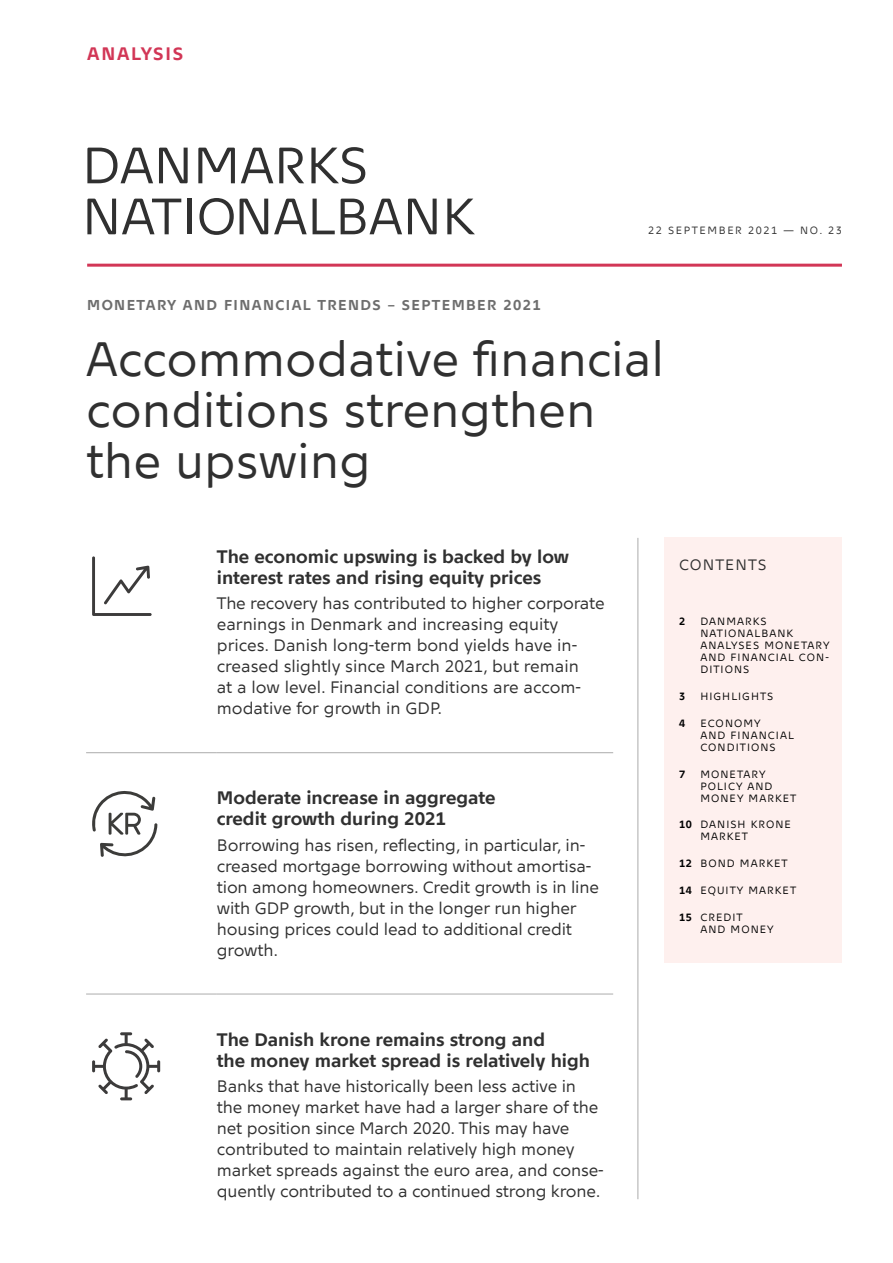
<style>
.page{position:relative;width:893px;height:1263px;background:#fff}
.page>*{position:absolute;margin:0;border:0;box-sizing:border-box;transform-origin:0 0}
.t1{font:51px/51px "Nationalbank";color:#303030}
.H1_overskrift_32_34{font:48px/51px "Nationalbank";color:#303030}
.Ikon-_og_bullit_fed{font:700 18px/21px "Nationalbank";color:#303030}
.t2{font:700 18px "Nationalbank";letter-spacing:.1em;color:#d23656}
.Ikontekst_14{font:16.5px/21px "Nationalbank";letter-spacing:-.01em;color:#303030}
.Boks_VERSAL_10_pkt{font:15px "Nationalbank";letter-spacing:.07em;color:#303030}
.Trompet{font:700 14.25px "Nationalbank";letter-spacing:.1em;color:#6d6d6d}
.Boks_indhold_brød_7{font:10.5px/12px "Nationalbank";letter-spacing:.1em;color:#000}
.t3{font:10.5px "Nationalbank";letter-spacing:.15em;color:#303030}
.Boks_indhold_brød_7-2{font:700 10.5px "Nationalbank";color:#000}
.s1{font-weight:700}
</style>
<div class="page">
<hr style="left:87px;top:264px;width:755px;height:3px;background:#d23656">
<div style="left:664px;top:538px;width:178px;height:425px;background:#fef0ee"></div>
<hr style="left:86px;top:752px;width:131px;height:1px;background:#acacac">
<hr style="left:217px;top:752px;width:396px;height:1px;background:#acacac">
<hr style="left:86px;top:994px;width:131px;height:1px;background:#acacac">
<hr style="left:217px;top:994px;width:396px;height:1px;background:#acacac">
<svg style="left:92px;top:556px;width:60px;height:60px"></svg>
<svg style="left:92px;top:791px;width:65px;height:66px"></svg>
<svg style="left:92px;top:1032px;width:68px;height:68px"></svg>
<hr style="left:638px;top:538px;width:1px;height:661px;background:#acacac">
<p class="t2" style="left:87px;top:43px;width:98px">ANALYSIS</p>
<h1 class="t1" style="left:82px;top:139px;width:394px">DANMARKS<br>NATIONALBANK</h1>
<p class="Trompet" style="left:87px;top:297px;width:455px">MONETARY AND FINANCIAL TRENDS – SEPTEMBER 2021</p>
<p class="t3" style="left:648px;top:224px;width:195px">22 SEPTEMBER 2021 — NO. 23</p>
<p class="H1_overskrift_32_34" style="left:86px;top:333px;width:580px">Accommodative financial conditions strengthen the upswing</p>
<p class="Ikon-_og_bullit_fed" style="left:217px;top:546px;width:354px">The economic upswing is backed by low interest rates and rising equity prices</p>
<p class="Ikontekst_14" style="left:217px;top:593px;width:389px">The recovery has contributed to higher corporate earnings in Denmark and increasing equity prices. Danish long-term bond yields have in&shy;creased slightly since March 2021, but remain<br>at a low level. Financial conditions are accom&shy;modative for growth in GDP.</p>
<p class="Ikon-_og_bullit_fed" style="left:217px;top:787px;width:280px">Moderate increase in aggregate credit growth during 2021</p>
<p class="Ikontekst_14" style="left:217px;top:834px;width:384px">Borrowing has risen, reflecting, in particular, in&shy;creased mortgage borrowing without amortisa&shy;tion among homeowners. Credit growth is in line with GDP growth, but in the longer run higher housing prices could lead to additional credit growth.</p>
<p class="Boks_VERSAL_10_pkt" style="left:679px;top:556px;width:89px">CONTENTS</p>
<p class="Boks_indhold_brød_7-2" style="left:679px;top:615px;width:8px">2</p>
<p class="Boks_indhold_brød_7" style="left:700px;top:615px;width:131px">DANMARKS<br>NATIONALBANK<br>ANALYSES MONETARY<br>AND FINANCIAL CON-<br>DITIONS</p>
<p class="Boks_indhold_brød_7-2" style="left:679px;top:690px;width:8px">3</p>
<p class="Boks_indhold_brød_7" style="left:700px;top:690px;width:75px">HIGHLIGHTS</p>
<p class="Boks_indhold_brød_7-2" style="left:679px;top:717px;width:8px">4</p>
<p class="Boks_indhold_brød_7" style="left:700px;top:717px;width:95px">ECONOMY<br>AND FINANCIAL<br>CONDITIONS</p>
<p class="Boks_indhold_brød_7-2" style="left:679px;top:767px;width:8px">7</p>
<p class="Boks_indhold_brød_7" style="left:700px;top:768px;width:98px">MONETARY<br>POLICY AND<br>MONEY MARKET</p>
<p class="Boks_indhold_brød_7" style="left:700px;top:819px;width:92px;text-indent:-21px"><span class="s1">10</span> DANISH KRONE<br>MARKET</p>
<p class="Boks_indhold_brød_7-2" style="left:679px;top:857px;width:14px">12</p>
<p class="Boks_indhold_brød_7" style="left:700px;top:857px;width:89px">BOND MARKET</p>
<p class="Boks_indhold_brød_7" style="left:679px;top:884px;width:119px"><span class="s1">14</span> EQUITY MARKET</p>
<p class="Boks_indhold_brød_7" style="left:700px;top:911px;width:75px;text-indent:-21px"><span class="s1">15</span> CREDIT<br>AND MONEY</p>
<p class="Ikon-_og_bullit_fed" style="left:217px;top:1029px;width:375px">The Danish krone remains strong and<br>the money market spread is relatively high</p>
<p class="Ikontekst_14" style="left:217px;top:1075px;width:388px">Banks that have historically been less active in the money market have had a larger share of the net position since March 2020. This may have contributed to maintain relatively high money market spreads against the euro area, and conse&shy;quently contributed to a continued strong krone.</p>
</div>
